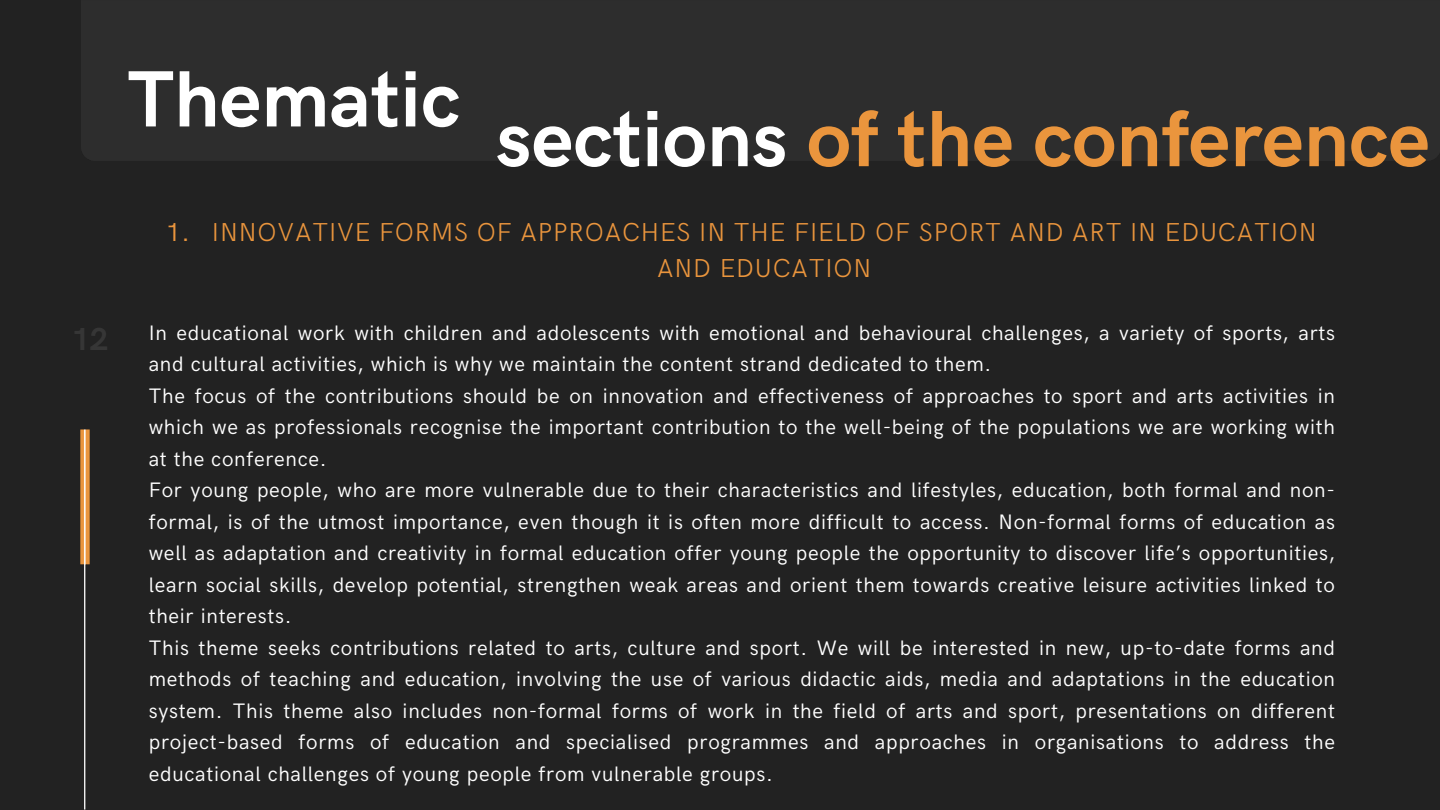
<style>
.page{position:relative;width:1440px;height:810px;background:#222}
.page>*{position:absolute;margin:0;border:0;box-sizing:border-box;transform-origin:0 0}
.t1{font:700 80px "HK Grotesk";color:#ea953d}
.t2{font:700 80px "HK Grotesk";color:#fff}
.t3{font:300 26px/36px "HK Grotesk";letter-spacing:.035em;color:#ea953d;text-align:center}
.t4{font:26px "HK Grotesk";color:#ea953d}
.t5{font:21px/31.5px "HK Grotesk";letter-spacing:.035em;color:#fff;text-align:justify}
.s1{color:#fff}
</style>
<div class="page">
<div style="left:81px;top:1px;width:1359px;height:159px;background:#2d2d2d"></div>
<img style="left:80px;top:429px;width:10px;height:381px">
<p class="t2" style="left:128px;top:54px;width:334px">Thematic</p>
<p class="t1" style="left:496px;top:94px;width:935px"><span class="s1">sections</span> of the conference</p>
<p class="t4" style="left:166px;top:218px;width:25px">1.</p>
<p class="t3" style="left:212px;top:215px;width:1106px">INNOVATIVE FORMS OF APPROACHES IN THE FIELD OF SPORT AND ART IN EDUCATION<br>AND EDUCATION</p>
<h1 class="t5" style="left:149px;top:318px;width:1188px">In educational work with children and adolescents with emotional and behavioural challenges, a variety of sports, arts and cultural activities, which is why we maintain the content strand dedicated to them.</h1>
<p class="t5" style="left:149px;top:381px;width:1188px">The focus of the contributions should be on innovation and effectiveness of approaches to sport and arts activities in which we as professionals recognise the important contribution to the well-being of the populations we are working with at the conference.</p>
<p class="t5" style="left:149px;top:475px;width:1188px">For young people, who are more vulnerable due to their characteristics and lifestyles, education, both formal and non&shy;formal, is of the utmost importance, even though it is often more difficult to access. Non-formal forms of education as well as adaptation and creativity in formal education offer young people the opportunity to discover life’s opportunities, learn social skills, develop potential, strengthen weak areas and orient them towards creative leisure activities linked to their interests.</p>
<p class="t5" style="left:149px;top:633px;width:1188px">This theme seeks contributions related to arts, culture and sport. We will be interested in new, up-to-date forms and methods of teaching and education, involving the use of various didactic aids, media and adaptations in the education system. This theme also includes non-formal forms of work in the field of arts and sport, presentations on different project-based forms of education and specialised programmes and approaches in organisations to address the educational challenges of young people from vulnerable groups.</p>
</div>
